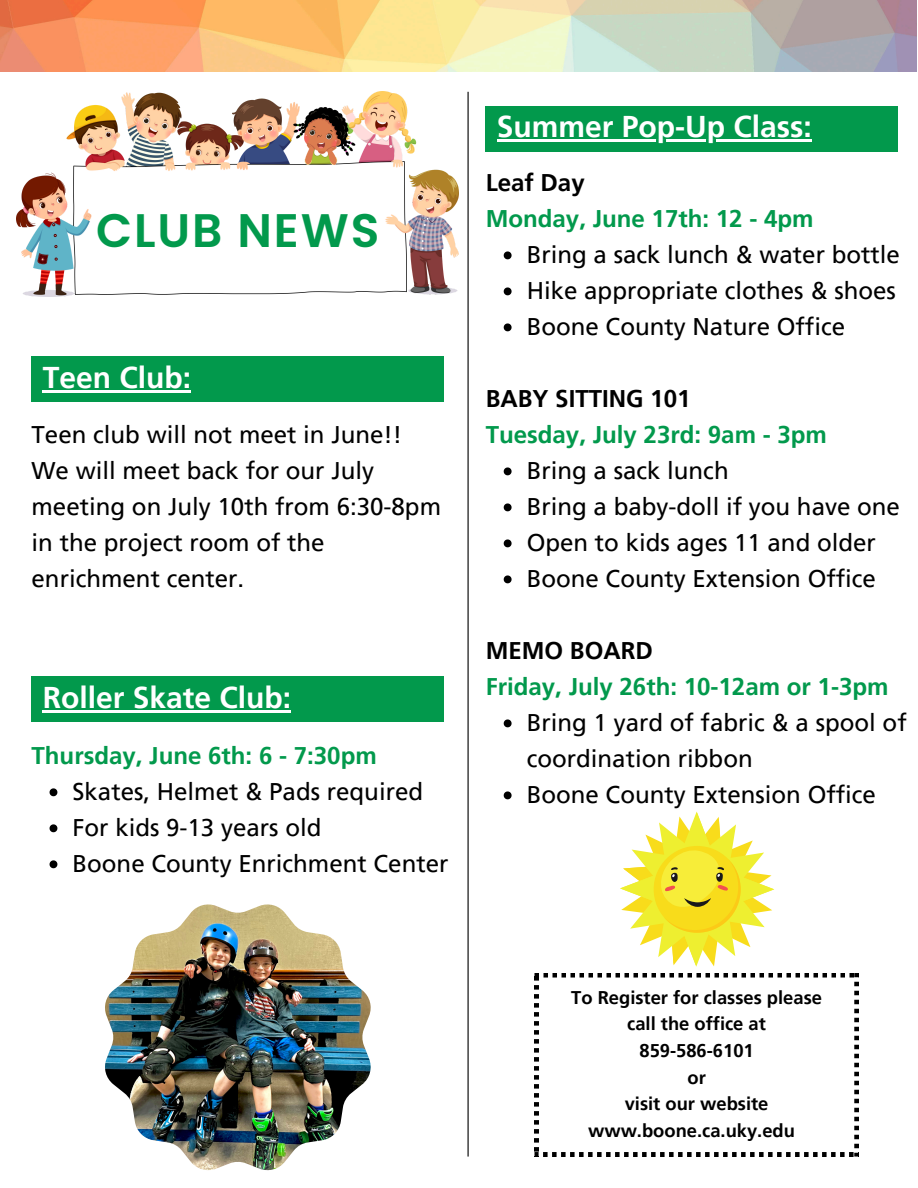
<style>
.page{position:relative;width:918px;height:1188px;background:#fff}
.page>*{position:absolute;margin:0;border:0;box-sizing:border-box;transform-origin:0 0}
.t1{font:600 46.95px "Poppins";letter-spacing:.04em;color:#02994c}
.t2{font:700 30px "Frutiger LT Pro";color:#fff}
.t3{font:24.15px/36px "Frutiger LT Pro";color:#000}
.t4{font:700 24.15px/36px "Frutiger LT Pro";color:#02994c}
.t5{font:700 18.3px/26.7px "Frutiger LT Pro";color:#000;text-align:center}
.s1{color:#000}
</style>
<div class="page">
<img style="left:1px;top:0;width:916px;height:72px">
<hr style="left:468px;top:92px;width:1px;height:1065px;background:#000">
<img style="left:17px;top:92px;width:442px;height:205px">
<div style="left:32px;top:356px;width:412px;height:46px;background:#02994c"></div>
<div style="left:32px;top:676px;width:412px;height:46px;background:#02994c"></div>
<div style="left:486px;top:106px;width:412px;height:46px;background:#02994c"></div>
<img style="left:105px;top:904px;width:266px;height:266px">
<svg style="left:535px;top:973px;width:323px;height:183px"></svg>
<svg style="left:620px;top:812px;width:154px;height:155px"></svg>
<hr style="left:43px;top:390px;width:148px;height:2px;background:#fff">
<hr style="left:43px;top:710px;width:248px;height:2px;background:#fff">
<svg style="left:50px;top:788px;width:7px;height:8px"></svg>
<svg style="left:50px;top:824px;width:7px;height:8px"></svg>
<svg style="left:50px;top:860px;width:7px;height:8px"></svg>
<hr style="left:497px;top:140px;width:315px;height:2px;background:#fff">
<svg style="left:504px;top:251px;width:8px;height:8px"></svg>
<svg style="left:504px;top:287px;width:8px;height:8px"></svg>
<svg style="left:504px;top:323px;width:8px;height:8px"></svg>
<svg style="left:504px;top:467px;width:8px;height:8px"></svg>
<svg style="left:504px;top:503px;width:8px;height:8px"></svg>
<svg style="left:504px;top:539px;width:8px;height:8px"></svg>
<svg style="left:504px;top:575px;width:8px;height:8px"></svg>
<svg style="left:504px;top:719px;width:8px;height:8px"></svg>
<svg style="left:504px;top:791px;width:8px;height:8px"></svg>
<h2 class="t1" style="left:96px;top:198px;width:285px">CLUB NEWS</h2>
<h2 class="t2" style="left:43px;top:359px;width:150px">Teen Club:</h2>
<h4 class="t3" style="left:32px;top:417px;width:411px">Teen club will not meet in June!!<br>We will meet back for our July meeting on July 10th from 6:30-8pm in the project room of the enrichment center.</h4>
<h3 class="t2" style="left:43px;top:679px;width:250px">Roller Skate Club:</h3>
<p class="t4" style="left:32px;top:737px;width:347px">Thursday, June 6th: 6 - 7:30pm</p>
<p class="t3" style="left:73px;top:773px;width:352px">Skates, Helmet &amp; Pads required</p>
<p class="t3" style="left:73px;top:809px;width:250px">For kids 9-13 years old</p>
<h2 class="t3" style="left:73px;top:845px;width:377px">Boone County Enrichment Center</h2>
<h3 class="t2" style="left:497px;top:109px;width:316px">Summer Pop-Up Class:</h3>
<p class="t4" style="left:486px;top:164px;width:329px"><span class="s1">Leaf Day<br></span>Monday, June 17th: 12 - 4pm</p>
<p class="t3" style="left:527px;top:236px;width:375px">Bring a sack lunch &amp; water bottle</p>
<p class="t3" style="left:527px;top:272px;width:371px">Hike appropriate clothes &amp; shoes</p>
<h3 class="t3" style="left:527px;top:308px;width:320px">Boone County Nature Office</h3>
<p class="t4" style="left:486px;top:380px;width:343px"><span class="s1">BABY SITTING 101<br></span>Tuesday, July 23rd: 9am - 3pm</p>
<p class="t3" style="left:527px;top:452px;width:204px">Bring a sack lunch</p>
<p class="t3" style="left:527px;top:488px;width:375px">Bring a baby-doll if you have one</p>
<p class="t3" style="left:527px;top:524px;width:351px">Open to kids ages 11 and older</p>
<h3 class="t3" style="left:527px;top:560px;width:351px">Boone County Extension Office</h3>
<p class="t4" style="left:486px;top:632px;width:404px"><span class="s1">MEMO BOARD<br></span>Friday, July 26th: 10-12am or 1-3pm</p>
<p class="t3" style="left:527px;top:704px;width:382px">Bring 1 yard of fabric &amp; a spool of coordination ribbon</p>
<p class="t3" style="left:527px;top:776px;width:351px">Boone County Extension Office</p>
<p class="t5" style="left:571px;top:984px;width:252px">To Register for classes please</p>
<p class="t5" style="left:627px;top:1011px;width:140px">call the office at</p>
<p class="t5" style="left:640px;top:1037px;width:116px">859-586-6101</p>
<p class="t5" style="left:687px;top:1064px;width:20px">or</p>
<p class="t5" style="left:588px;top:1091px;width:208px">visit our website www.boone.ca.uky.edu</p>
</div>
